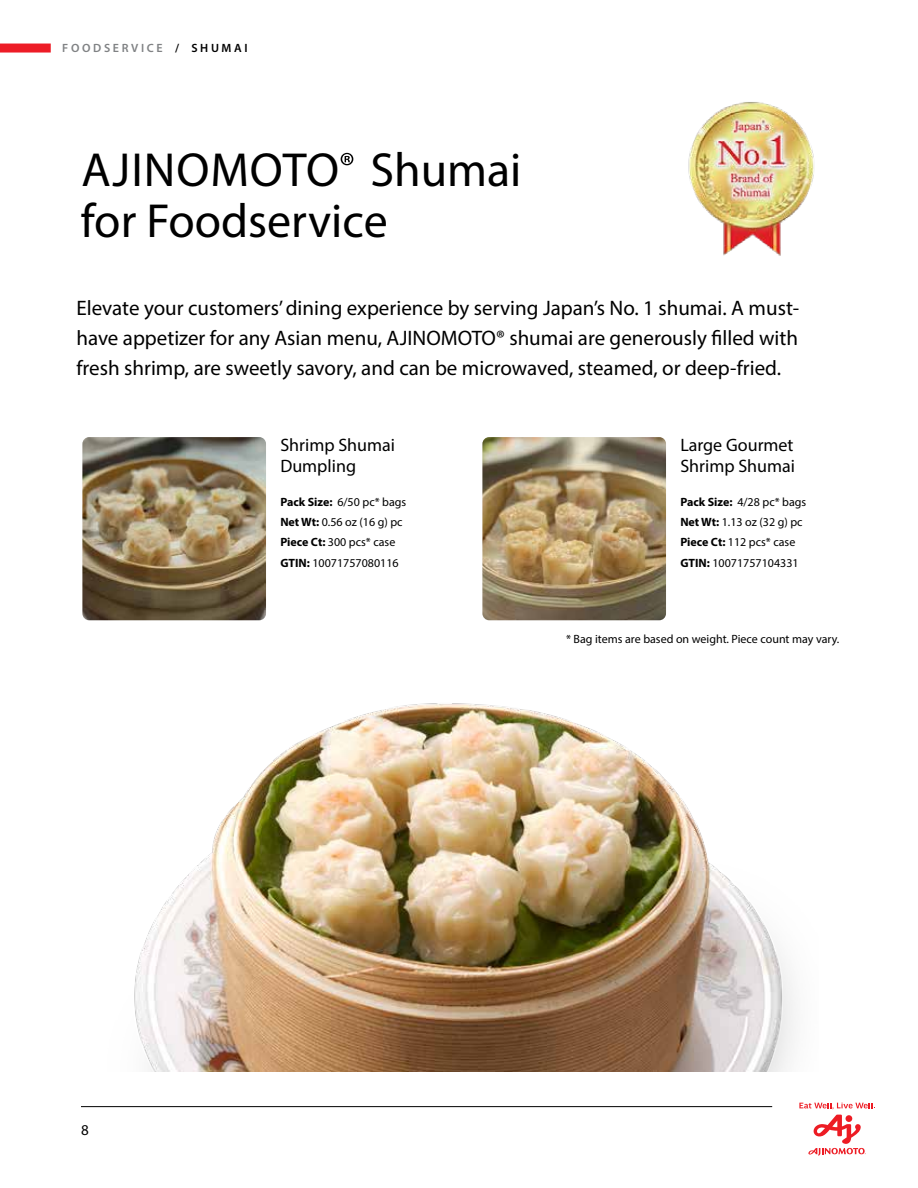
<style>
.page{position:relative;width:918px;height:1188px;background:#fff}
.page>*{position:absolute;margin:0;border:0;box-sizing:border-box;transform-origin:0 0}
.t1{font:48px/51px "Myriad Pro";color:#000}
.t2{font:21px/30px "Myriad Pro";color:#000;text-align:justify}
.t3{font:18px/21px "Myriad Pro";color:#000}
.t4{font:15px "Myriad Pro";color:#000}
.t5{font:12px/20.2px "Myriad Pro";color:#000}
.t6{font:600 12px "Myriad Pro";letter-spacing:.22em;color:#808284}
.s1{color:#000}
.s2{font-weight:700}
</style>
<div class="page">
<svg style="left:799px;top:1102px;width:76px;height:54px"></svg>
<hr style="left:81px;top:1106px;width:691px;height:1px;background:#000">
<div style="left:0;top:44px;width:51px;height:9px;background:#ed1c27"></div>
<img style="left:134px;top:703px;width:661px;height:368px">
<img style="left:82px;top:437px;width:184px;height:183px">
<img style="left:482px;top:437px;width:184px;height:183px">
<svg style="left:341px;top:153px;width:12px;height:12px"></svg>
<img style="left:688px;top:102px;width:126px;height:154px">
<p class="t6" style="left:62px;top:40px;width:187px">FOODSERVICE <span class="s1">/ SHUMAI</span></p>
<h1 class="t1" style="left:81px;top:144px;width:442px">AJINOMOTO Shumai for Foodservice</h1>
<p class="t2" style="left:76px;top:292px;width:724px">Elevate your customers’ dining experience by serving Japan’s No. 1 shumai. A must&shy;have appetizer for any Asian menu, AJINOMOTO® shumai are generously filled with fresh shrimp, are sweetly savory, and can be microwaved, steamed, or deep-fried.</p>
<p class="t4" style="left:81px;top:1121px;width:9px">8</p>
<p class="t3" style="left:280px;top:434px;width:116px">Shrimp Shumai<br>Dumpling</p>
<p class="t5" style="left:280px;top:492px;width:127px"><span class="s2">Pack Size:</span> 6/50 pc* bags<br><span class="s2">Net Wt:</span> 0.56 oz (16 g) pc<br><span class="s2">Piece Ct:</span> 300 pcs* case<br><span class="s2">GTIN:</span> 10071757080116</p>
<p class="t3" style="left:680px;top:434px;width:116px">Large Gourmet<br>Shrimp Shumai</p>
<p class="t5" style="left:680px;top:492px;width:127px"><span class="s2">Pack Size:</span> 4/28 pc* bags<br><span class="s2">Net Wt:</span> 1.13 oz (32 g) pc<br><span class="s2">Piece Ct:</span> 112 pcs* case<br><span class="s2">GTIN:</span> 10071757104331</p>
<p class="t5" style="left:566px;top:629px;width:275px">* Bag items are based on weight. Piece count may vary.</p>
</div>
